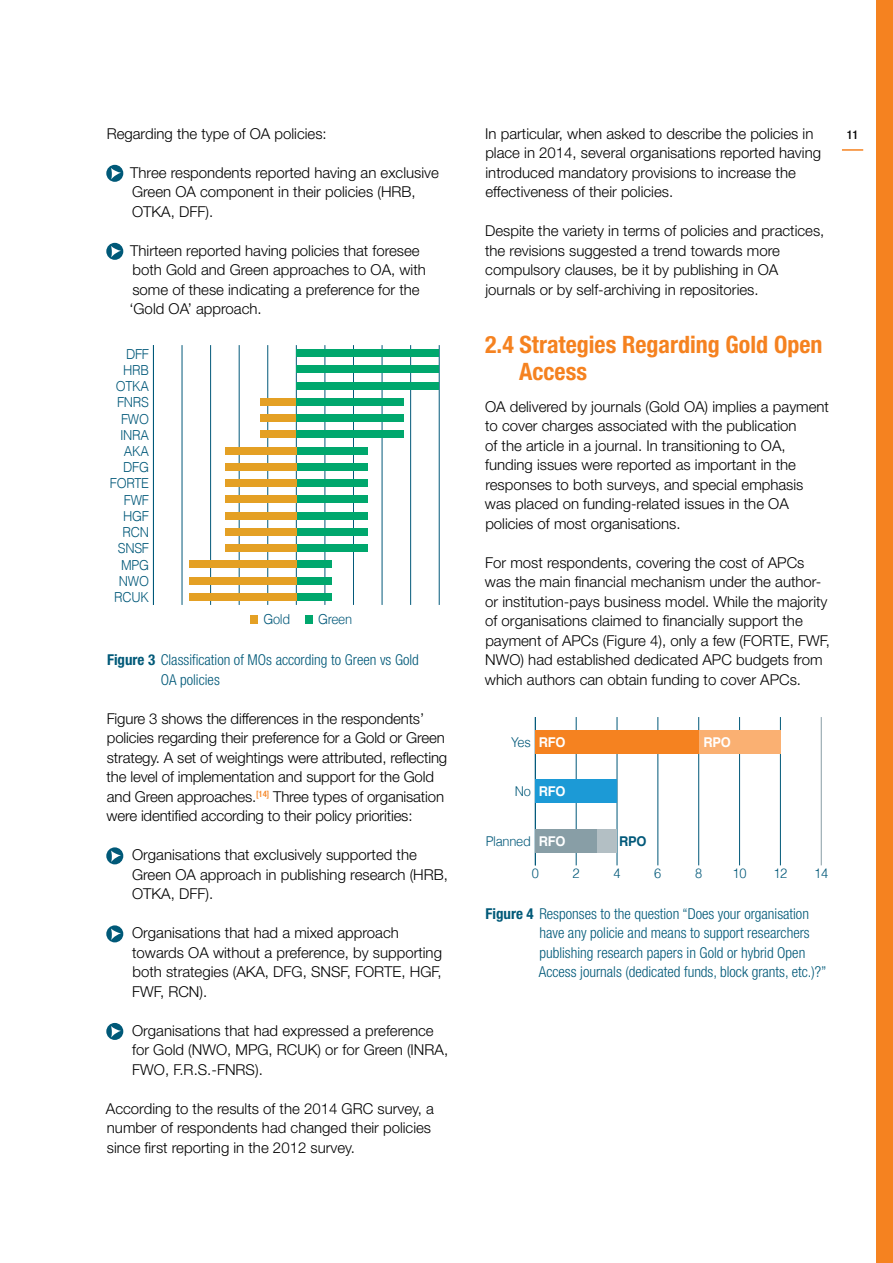
<style>
.page{position:relative;width:893px;height:1263px;background:#fff}
.page>*{position:absolute;margin:0;border:0;box-sizing:border-box;transform-origin:0 0}
.t1{font:700 condensed 24px/27px "Helvetica Neue LT Std";color:#f58220}
.t2{font:300 15px/19.5px "Helvetica Neue LT Std";color:#000}
.t3{font:300 condensed 15px/19.5px "Helvetica Neue LT Std";color:#005978}
.t4{font:300 13.8px "Helvetica";letter-spacing:-.025em;color:#005879;scale:.93 1}
.t5{font:300 13.5px "Helvetica";letter-spacing:-.025em;color:#005879;scale:.95 1}
.t6{font:700 13.5px "Helvetica";letter-spacing:-.025em;color:#fff;scale:.95 1}
.t7{font:700 13.5px "Helvetica";color:#005879;scale:.95 1}
.t8{font:500 condensed 12px "Helvetica Neue LT Std";color:#000}
.s1{font-weight:700}
.s2{font-weight:700;color:#fff}
</style>
<div class="page">
<div style="left:876px;top:0;width:17px;height:1263px;background:#f58220"></div>
<hr style="left:842px;top:149px;width:21px;height:2px;background:#f58220">
<hr style="left:182px;top:345px;width:1px;height:260px;background:#005879">
<hr style="left:210px;top:345px;width:1px;height:260px;background:#005879">
<hr style="left:239px;top:345px;width:1px;height:260px;background:#005879">
<hr style="left:267px;top:345px;width:1px;height:260px;background:#005879">
<hr style="left:296px;top:345px;width:1px;height:260px;background:#005879">
<hr style="left:325px;top:345px;width:1px;height:260px;background:#005879">
<hr style="left:353px;top:345px;width:1px;height:260px;background:#005879">
<hr style="left:382px;top:345px;width:1px;height:260px;background:#005879">
<hr style="left:410px;top:345px;width:1px;height:260px;background:#005879">
<hr style="left:439px;top:345px;width:1px;height:260px;background:#005879">
<hr style="left:153px;top:345px;width:1px;height:260px;background:#005879">
<div style="left:296px;top:398px;width:107px;height:8px;background:#00a76d"></div>
<div style="left:296px;top:414px;width:107px;height:8px;background:#00a76d"></div>
<div style="left:296px;top:430px;width:107px;height:8px;background:#00a76d"></div>
<div style="left:296px;top:447px;width:72px;height:8px;background:#00a76d"></div>
<div style="left:296px;top:463px;width:72px;height:8px;background:#00a76d"></div>
<div style="left:296px;top:479px;width:72px;height:8px;background:#00a76d"></div>
<div style="left:296px;top:495px;width:72px;height:8px;background:#00a76d"></div>
<div style="left:296px;top:512px;width:72px;height:7px;background:#00a76d"></div>
<div style="left:296px;top:528px;width:72px;height:8px;background:#00a76d"></div>
<div style="left:296px;top:544px;width:72px;height:8px;background:#00a76d"></div>
<div style="left:296px;top:560px;width:36px;height:8px;background:#00a76d"></div>
<div style="left:296px;top:577px;width:36px;height:7px;background:#00a76d"></div>
<div style="left:296px;top:593px;width:36px;height:8px;background:#00a76d"></div>
<div style="left:296px;top:349px;width:143px;height:8px;background:#00a76d"></div>
<div style="left:296px;top:366px;width:143px;height:7px;background:#00a76d"></div>
<div style="left:296px;top:382px;width:143px;height:8px;background:#00a76d"></div>
<div style="left:261px;top:398px;width:35px;height:8px;background:#e4a024"></div>
<div style="left:261px;top:414px;width:35px;height:8px;background:#e4a024"></div>
<div style="left:261px;top:430px;width:35px;height:8px;background:#e4a024"></div>
<div style="left:225px;top:447px;width:71px;height:8px;background:#e4a024"></div>
<div style="left:225px;top:463px;width:71px;height:8px;background:#e4a024"></div>
<div style="left:225px;top:479px;width:71px;height:8px;background:#e4a024"></div>
<div style="left:225px;top:495px;width:71px;height:8px;background:#e4a024"></div>
<div style="left:225px;top:512px;width:71px;height:7px;background:#e4a024"></div>
<div style="left:225px;top:528px;width:71px;height:8px;background:#e4a024"></div>
<div style="left:225px;top:544px;width:71px;height:8px;background:#e4a024"></div>
<div style="left:189px;top:560px;width:107px;height:8px;background:#e4a024"></div>
<div style="left:189px;top:577px;width:107px;height:7px;background:#e4a024"></div>
<div style="left:189px;top:593px;width:107px;height:8px;background:#e4a024"></div>
<div style="left:250px;top:616px;width:8px;height:8px;background:#e4a024"></div>
<div style="left:305px;top:616px;width:8px;height:8px;background:#00a76d"></div>
<hr style="left:576px;top:717px;width:1px;height:148px;background:#005879">
<hr style="left:617px;top:717px;width:1px;height:148px;background:#005879">
<hr style="left:658px;top:717px;width:1px;height:148px;background:#005879">
<hr style="left:698px;top:717px;width:1px;height:148px;background:#005879">
<hr style="left:739px;top:717px;width:1px;height:148px;background:#005879">
<hr style="left:780px;top:717px;width:1px;height:148px;background:#005879">
<hr style="left:821px;top:717px;width:1px;height:148px;background:#889ea6">
<hr style="left:535px;top:717px;width:1px;height:148px;background:#005879">
<div style="left:699px;top:730px;width:81px;height:24px;background:#fab072"></div>
<div style="left:597px;top:829px;width:20px;height:23px;background:#b3bfc4"></div>
<div style="left:535px;top:730px;width:164px;height:24px;background:#f58220"></div>
<div style="left:535px;top:779px;width:82px;height:24px;background:#1c9ad6"></div>
<div style="left:535px;top:829px;width:62px;height:23px;background:#889ea6"></div>
<svg style="left:106px;top:165px;width:17px;height:17px"></svg>
<svg style="left:106px;top:243px;width:17px;height:17px"></svg>
<svg style="left:106px;top:847px;width:17px;height:17px"></svg>
<svg style="left:106px;top:925px;width:17px;height:17px"></svg>
<svg style="left:106px;top:1023px;width:17px;height:17px"></svg>
<p class="t2" style="left:107px;top:123px;width:222px">Regarding the type of OA policies:</p>
<p class="t8" style="left:847px;top:127px;width:13px">11</p>
<p class="t2" style="left:130px;top:162px;width:310px">Three respondents reported having an exclusive<br>Green OA component in their policies (HRB,<br>OTKA, DFF).</p>
<p class="t2" style="left:129px;top:240px;width:298px">Thirteen reported having policies that foresee both Gold and Green approaches to OA, with some of these indicating a preference for the ‘Gold OA’ approach.</p>
<p class="t2" style="left:485px;top:123px;width:337px">In particular, when asked to describe the policies in place in 2014, several organisations reported having introduced mandatory provisions to increase the effectiveness of their policies.</p>
<p class="t2" style="left:485px;top:221px;width:341px">Despite the variety in terms of policies and practices, the revisions suggested a trend towards more compulsory clauses, be it by publishing in OA journals or by self-archiving in repositories.</p>
<h1 class="t1" style="left:519px;top:331px;width:305px;text-indent:-34px">2.4 Strategies Regarding Gold Open<br>Access</h1>
<p class="t2" style="left:485px;top:396px;width:346px">OA delivered by journals (Gold OA) implies a payment to cover charges associated with the publication<br>of the article in a journal. In transitioning to OA, funding issues were reported as important in the responses to both surveys, and special emphasis was placed on funding-related issues in the OA policies of most organisations.</p>
<p class="t2" style="left:485px;top:552px;width:347px">For most respondents, covering the cost of APCs was the main financial mechanism under the author&shy;or institution-pays business model. While the majority of organisations claimed to financially support the payment of APCs (Figure 4), only a few (FORTE , FWF, NWO) had established dedicated APC budgets from which authors can obtain funding to cover APCs.</p>
<p class="t4" style="left:126px;top:343px;width:26px">DFF</p>
<p class="t4" style="left:123px;top:359px;width:29px">HRB</p>
<p class="t4" style="left:116px;top:375px;width:37px">OTKA</p>
<p class="t4" style="left:117px;top:391px;width:36px">FNRS</p>
<p class="t4" style="left:121px;top:408px;width:31px">FWO</p>
<p class="t4" style="left:120px;top:424px;width:33px">INRA</p>
<p class="t4" style="left:124px;top:440px;width:28px">AKA</p>
<p class="t4" style="left:123px;top:456px;width:29px">DFG</p>
<p class="t4" style="left:110px;top:472px;width:44px">FORTE</p>
<p class="t4" style="left:124px;top:489px;width:28px">FWF</p>
<p class="t4" style="left:123px;top:505px;width:29px">HGF</p>
<p class="t4" style="left:123px;top:521px;width:30px">RCN</p>
<p class="t4" style="left:118px;top:537px;width:35px">SNSF</p>
<p class="t4" style="left:121px;top:554px;width:31px">MPG</p>
<p class="t4" style="left:119px;top:570px;width:34px">NWO</p>
<p class="t4" style="left:114px;top:586px;width:39px">RCUK</p>
<p class="t4" style="left:263px;top:608px;width:30px">Gold</p>
<p class="t4" style="left:318px;top:608px;width:38px">Green</p>
<p class="t3" style="left:161px;top:650px;width:260px;text-indent:-54px"><span class="s1">Figure 3</span> Classification of MOs according to Green vs Gold<br>OA policies</p>
<p class="t2" style="left:106px;top:708px;width:342px">Figure 3 shows the differences in the respondents’ policies regarding their preference for a Gold or Green strategy. A set of weightings were attributed, reflecting the level of implementation and support for the Gold and Green approaches.<sup>[14]</sup> Three types of organisation were identified according to their policy priorities:</p>
<p class="t2" style="left:132px;top:845px;width:317px">Organisations that exclusively supported the<br>Green OA approach in publishing research (HRB,<br>OTKA, DFF).</p>
<p class="t2" style="left:132px;top:923px;width:311px">Organisations that had a mixed approach towards OA without a preference, by supporting both strategies (AKA, DFG, SNS</p>
<p class="t5" style="left:511px;top:731px;width:58px">Yes <span class="s2">RFO</span></p>
<p class="t6" style="left:539px;top:780px;width:29px">RFO</p>
<p class="t6" style="left:539px;top:830px;width:29px">RFO</p>
<p class="t7" style="left:619px;top:830px;width:30px">RPO</p>
<p class="t6" style="left:704px;top:731px;width:30px">RPO</p>
<p class="t5" style="left:515px;top:781px;width:18px">No</p>
<p class="t5" style="left:486px;top:830px;width:49px">Planned</p>
<p class="t5" style="left:532px;top:862px;width:9px">0</p>
<p class="t5" style="left:573px;top:862px;width:9px">2</p>
<p class="t5" style="left:613px;top:862px;width:9px">4</p>
<p class="t5" style="left:654px;top:862px;width:9px">6</p>
<p class="t5" style="left:695px;top:862px;width:9px">8</p>
<p class="t5" style="left:733px;top:862px;width:16px">10</p>
<p class="t5" style="left:773px;top:862px;width:16px">12</p>
<p class="t5" style="left:814px;top:862px;width:16px">14</p>
<p class="t3" style="left:539px;top:903px;width:289px;text-indent:-53px"><span class="s1">Figure 4</span> Responses to the question “Does your organisation have any policie and means to support researchers publishing research papers in Gold or hybrid Open Access journals (dedicated funds, block grants, etc.)?”</p>
<p class="t2" style="left:341px;top:962px;width:103px">F, FORTE , HGF,</p>
<p class="t2" style="left:132px;top:981px;width:77px">FWF, RCN).</p>
<p class="t2" style="left:132px;top:1020px;width:318px">Organisations that had expressed a preference for Gold (NWO, MPG, RCUK) or for Green (INRA,<br>FWO, F.R.S.-FNRS).</p>
<p class="t2" style="left:106px;top:1098px;width:329px">According to the results of the 2014 GRC survey, a number of respondents had changed their policies since first reporting in the 2012 survey.</p>
</div>
